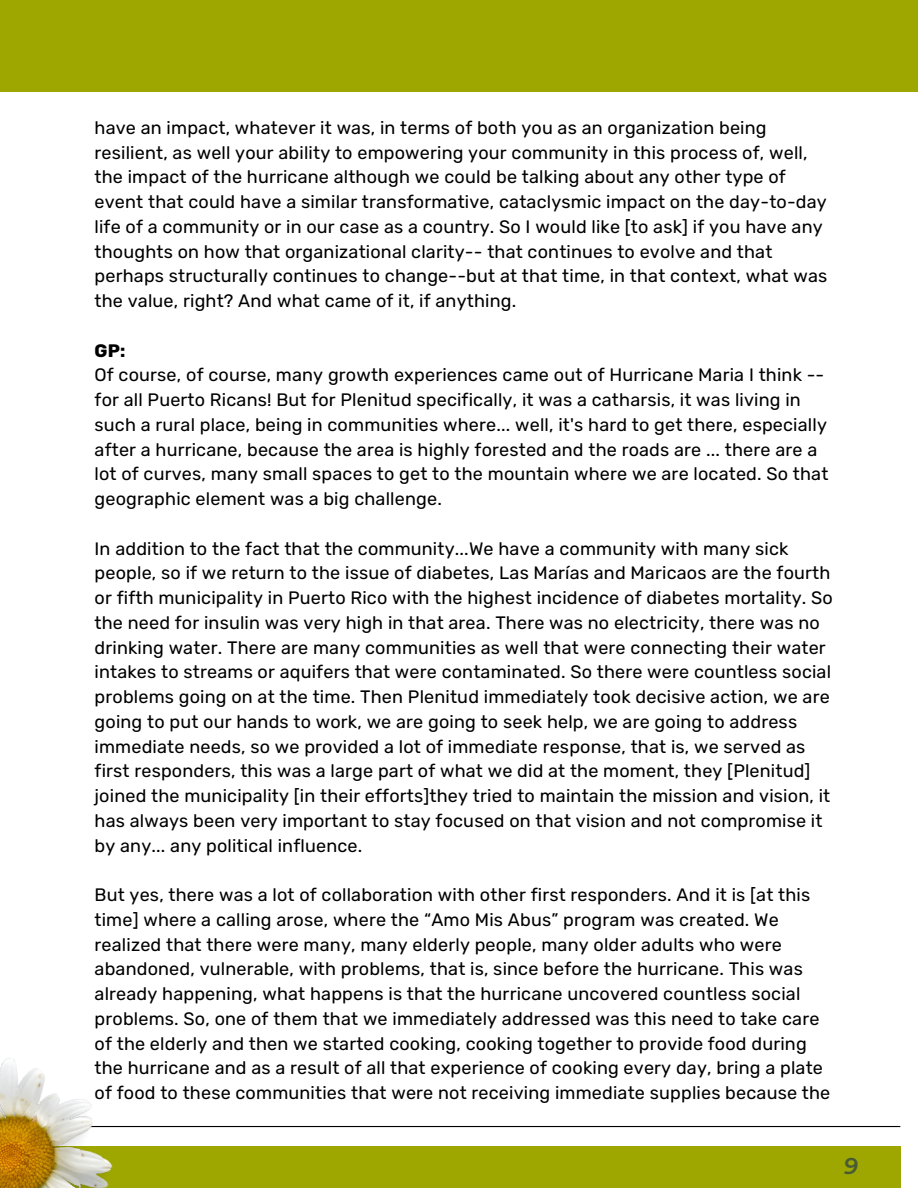
<style>
.page{position:relative;width:918px;height:1188px;background:#fff}
.page>*{position:absolute;margin:0;border:0;box-sizing:border-box;transform-origin:0 0}
.t1{font:italic 600 22.8px "Montserrat";color:#495b34}
.t2{font:18px/24.8px "Rubik";letter-spacing:.01em;color:#000}
.t3{font:700 18px "Rubik";color:#000}
</style>
<div class="page">
<div style="left:0;top:0;width:918px;height:92px;background:#9ea700"></div>
<div style="left:15px;top:1146px;width:886px;height:42px;background:#9ea700"></div>
<hr style="left:17px;top:1126px;width:883px;height:1px;background:#000">
<img style="left:0;top:1058px;width:112px;height:130px">
<p class="t2" style="left:95px;top:115px;width:734px">have an impact, whatever it was, in terms of both you as an organization being resilient, as well your ability to empowering your community in this process of, well, the impact of the hurricane although we could be talking about any other type of event that could have a similar transformative, cataclysmic impact on the day-to-day life of a community or in our case as a country. So I would like [to ask] if you have any thoughts on how that organizational clarity-- that continues to evolve and that perhaps structurally continues to change--but at that time, in that context, what was the value, right? And what came of it, if anything.</p>
<p class="t3" style="left:95px;top:340px;width:32px">GP:</p>
<p class="t2" style="left:95px;top:363px;width:735px">Of course, of course, many growth experiences came out of Hurricane Maria I think -- for all Puerto Ricans! But for Plenitud specifically, it was a catharsis, it was living in such a rural place, being in communities where... well, it's hard to get there, especially after a hurricane, because the area is highly forested and the roads are ... there are a lot of curves, many small spaces to get to the mountain where we are located. So that geographic element was a big challenge.</p>
<p class="t2" style="left:95px;top:536px;width:740px">In addition to the fact that the community...We have a community with many sick people, so if we return to the issue of diabetes, Las Marías and Maricaos are the fourth or fifth municipality in Puerto Rico with the highest incidence of diabetes mortality. So the need for insulin was very high in that area. There was no electricity, there was no drinking water. There are many communities as well that were connecting their water intakes to streams or aquifers that were contaminated. So there were countless social problems going on at the time. Then Plenitud immediately took decisive action, we are going to put our hands to work, we are going to seek help, we are going to address immediate needs, so we provided a lot of immediate response, that is, we served as first responders, this was a large part of what we did at the moment, they [Plenitud] joined the municipality [in their efforts]they tried to maintain the mission and vision, it has always been very important to stay focused on that vision and not compromise it by any... any political influence.</p>
<p class="t2" style="left:95px;top:883px;width:737px">But yes, there was a lot of collaboration with other first responders. And it is [at this time] where a calling arose, where the “Amo Mis Abus” program was created. We realized that there were many, many elderly people, many older adults who were abandoned, vulnerable, with problems, that is, since before the hurricane. This was already happening, what happens is that the hurricane uncovered countless social problems. So, one of them that we immediately addressed was this need to take care of the elderly and then we started cooking, cooking together to provide food during the hurricane and as a result of all that experience of cooking every day, bring a plate of food to these communities that were not receiving immediate supplies because the</p>
<p class="t1" style="left:844px;top:1152px;width:16px">9</p>
</div>
